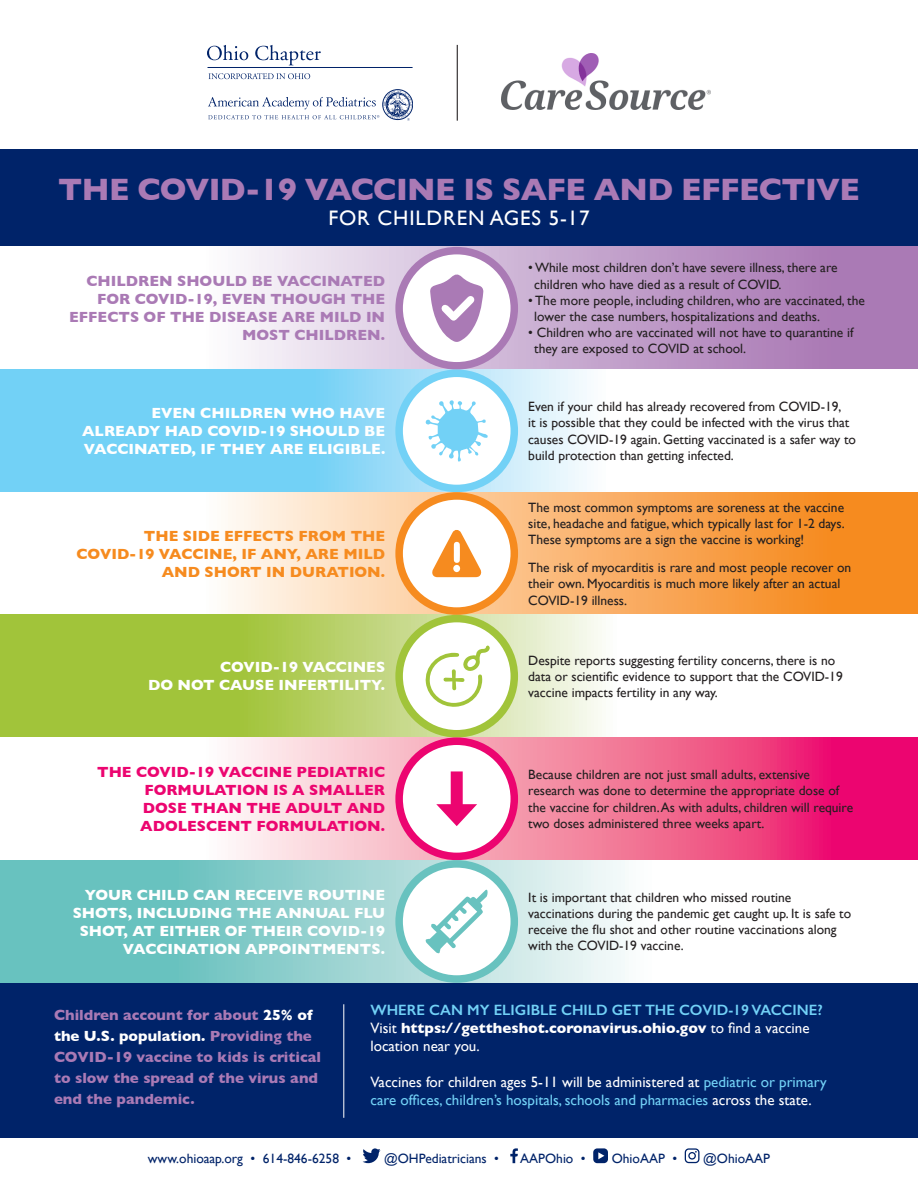
<style>
.page{position:relative;width:918px;height:1188px;background:#fff}
.page>*{position:absolute;margin:0;border:0;box-sizing:border-box;transform-origin:0 0}
.t1{font:700 31.5px "Gill Sans";letter-spacing:-.02em;color:#aa7ab5}
.t2{font:21px "Gill Sans";letter-spacing:.04em;color:#fff}
.t3{font:700 15px/18px "Gill Sans";color:#fff}
.t4{font:700 15px/21px "Gill Sans";color:#aa7ab5}
.t5{font:15px/18px "Gill Sans";color:#72d1f6}
.t6{font:700 15px/18px "Gill Sans";color:#ec0570;text-align:right}
.t7{font:700 15px/18px "Gill Sans";color:#f68b1f;text-align:right}
.t8{font:600 15px "Gill Sans";color:#72d1f6}
.t9{font:13.5px/16.2px "Gill Sans";color:#231f20}
.t10{font:13.5px "Gill Sans";color:#002369}
.s1{color:#fff}
.s2{font-weight:400}
</style>
<div class="page">
<div style="left:0;top:983px;width:918px;height:155px;background:#002369"></div>
<div style="left:0;top:150px;width:918px;height:97px;background:#002369"></div>
<svg style="left:363px;top:1148px;width:17px;height:16px"></svg>
<svg style="left:510px;top:1148px;width:8px;height:15px"></svg>
<svg style="left:593px;top:1148px;width:15px;height:15px"></svg>
<svg style="left:685px;top:1148px;width:15px;height:15px"></svg>
<hr style="left:208px;top:67px;width:205px;height:1px;background:#002369">
<svg style="left:207px;top:45px;width:41px;height:15px"></svg>
<svg style="left:255px;top:45px;width:66px;height:20px"></svg>
<svg style="left:209px;top:73px;width:101px;height:6px"></svg>
<svg style="left:208px;top:89px;width:205px;height:32px"></svg>
<img style="left:502px;top:54px;width:209px;height:56px">
<hr style="left:457px;top:45px;width:1px;height:76px;background:#231f20">
<svg style="left:0;top:247px;width:918px;height:123px"></svg>
<svg style="left:0;top:370px;width:587px;height:122px;background:#89d7f7"></svg>
<svg style="left:0;top:492px;width:918px;height:123px"></svg>
<svg style="left:0;top:615px;width:602px;height:122px;background:#b5d065"></svg>
<svg style="left:232px;top:737px;width:686px;height:123px;background:#f376a1"></svg>
<svg style="left:0;top:860px;width:625px;height:123px;background:#93d2d0"></svg>
<div style="left:399px;top:251px;width:115px;height:115px;background:#fff;border-radius:50%"></div>
<div style="left:395px;top:247px;width:123px;height:123px;border:8px solid #aa7ab5;border-radius:50%"></div>
<div style="left:399px;top:373px;width:115px;height:115px;background:#fff;border-radius:50%"></div>
<div style="left:395px;top:370px;width:123px;height:122px;border:8px solid #72d1f6;border-radius:50%"></div>
<div style="left:399px;top:496px;width:115px;height:115px;background:#fff;border-radius:50%"></div>
<div style="left:395px;top:492px;width:123px;height:123px;border:8px solid #f68b1f;border-radius:50%"></div>
<svg style="left:399px;top:619px;width:115px;height:115px"></svg>
<div style="left:395px;top:615px;width:123px;height:123px;border:8px solid #a1c43a;border-radius:50%"></div>
<div style="left:399px;top:741px;width:115px;height:115px;background:#fff;border-radius:50%"></div>
<div style="left:395px;top:737px;width:123px;height:123px;border:8px solid #ec0570;border-radius:50%"></div>
<svg style="left:399px;top:864px;width:115px;height:115px"></svg>
<div style="left:395px;top:860px;width:123px;height:123px;border:8px solid #68c2bf;border-radius:50%"></div>
<hr style="left:343px;top:1004px;width:1px;height:114px;background:#fff">
<svg style="left:430px;top:274px;width:53px;height:68px"></svg>
<svg style="left:425px;top:400px;width:63px;height:62px"></svg>
<svg style="left:432px;top:530px;width:50px;height:47px"></svg>
<svg style="left:424px;top:645px;width:66px;height:63px"></svg>
<div style="left:451px;top:771px;width:12px;height:42px;background:#ec0570"></div>
<svg style="left:436px;top:804px;width:41px;height:22px"></svg>
<svg style="left:425px;top:889px;width:63px;height:64px"></svg>
<p class="t1" style="left:58px;top:165px;width:803px">THE COVID-19 VACCINE IS SAFE AND EFFECTIVE</p>
<p class="t2" style="left:328px;top:206px;width:263px">FOR CHILDREN AGES 5-17</p>
<p class="t4" style="left:69px;top:272px;width:317px;line-height:18px;text-align:right">CHILDREN SHOULD BE VACCINATED<br>FOR COVID-19, EVEN THOUGH THE<br>EFFECTS OF THE DISEASE ARE MILD IN<br>MOST CHILDREN.</p>
<p class="t3" style="left:82px;top:404px;width:305px;text-align:justify;text-indent:70px">EVEN CHILDREN WHO HAVE ALREADY HAD COVID-19 SHOULD BE VACCINATED, IF THEY ARE ELIGIBLE.</p>
<p class="t7" style="left:77px;top:526px;width:310px">THE SIDE EFFECTS FROM THE<br>COVID-19 VACCINE, IF ANY, ARE MILD<br>AND SHORT IN DURATION.</p>
<p class="t3" style="left:220px;top:658px;width:167px">COVID-19 VACCINES</p>
<p class="t3" style="left:148px;top:676px;width:239px">DO NOT CAUSE INFERTILITY.</p>
<p class="t6" style="left:97px;top:763px;width:290px">THE COVID-19 VACCINE PEDIATRIC<br>FORMULATION IS A SMALLER</p>
<p class="t6" style="left:140px;top:799px;width:247px;text-align:left">DOSE THAN THE ADULT AND<br>ADOLESCENT FORMULATION.</p>
<p class="t3" style="left:73px;top:885px;width:314px;text-align:right">YOUR CHILD CAN RECEIVE ROUTINE<br>SHOTS, INCLUDING THE ANNUAL FLU<br>SHOT, AT EITHER OF THEIR COVID-19<br>VACCINATION APPOINTMENTS.</p>
<p class="t9" style="left:534px;top:260px;width:305px;text-indent:-6px">• While most children don’t have severe illness, there are children who have died as a result of COVID.</p>
<p class="t9" style="left:534px;top:292px;width:332px;text-indent:-6px">• The more people, including children, who are vaccinated, the lower the case numbers, hospitalizations and deaths.</p>
<p class="t9" style="left:534px;top:324px;width:321px;text-indent:-6px">• Children who are vaccinated will not have to quarantine if they are exposed to COVID at school.</p>
<p class="t9" style="left:528px;top:398px;width:329px">Even if your child has already recovered from COVID-19,<br>it is possible that they could be infected with the virus that causes COVID-19 again. Getting vaccinated is a safer way to build protection than getting infected.</p>
<p class="t9" style="left:528px;top:499px;width:318px;text-align:justify">The most common symptoms are soreness at the vaccine site, headache and fatigue, which typically last for 1-2 days.<br>These symptoms are a sign the vaccine is working!</p>
<p class="t9" style="left:528px;top:559px;width:325px">The risk of myocarditis is rare and most people recover on their own. Myocarditis is much more likely after an actual<br>COVID-19 illness.</p>
<p class="t9" style="left:528px;top:652px;width:316px">Despite reports suggesting fertility concerns, there is no data or scientific evidence to support that the COVID-19 vaccine impacts fertility in any way.</p>
<p class="t9" style="left:528px;top:766px;width:326px">Because children are not just small adults, extensive research was done to determine the appropriate dose of the vaccine for children. As with adults, children will require two doses administered three weeks apart.</p>
<p class="t9" style="left:528px;top:889px;width:324px">It is important that children who missed routine vaccinations during the pandemic get caught up. It is safe to receive the flu shot and other routine vaccinations along with the COVID-19 vaccine.</p>
<p class="t4" style="left:54px;top:1004px;width:268px">Children account for about <span class="s1">25% of the U.S. population.</span> Providing the<br>COVID-19 vaccine to kids is critical to slow the spread of the virus and end the pandemic.</p>
<p class="t8" style="left:370px;top:1001px;width:454px">WHERE CAN MY ELIGIBLE CHILD GET THE COVID-19 VACCINE?</p>
<p class="t3" style="left:370px;top:1019px;width:441px"><span class="s2">Visit</span> https://gettheshot.coronavirus.ohio.gov <span class="s2">to find a vaccine location near you.</span></p>
<p class="t5" style="left:370px;top:1073px;width:458px"><span class="s1">Vaccines for children ages 5-11 will be administered at</span> pediatric or primary care offices, children’s hospitals, schools and pharmacies <span class="s1">across the state.</span></p>
<p class="t10" style="left:148px;top:1151px;width:205px">www.ohioaap.org • 614-846-6258 •</p>
<p class="t10" style="left:384px;top:1151px;width:116px">@OHPediatricians •</p>
<p class="t10" style="left:520px;top:1151px;width:67px">AAPOhio •</p>
<p class="t10" style="left:612px;top:1151px;width:67px">OhioAAP •</p>
<p class="t10" style="left:703px;top:1151px;width:68px">@OhioAAP</p>
</div>
